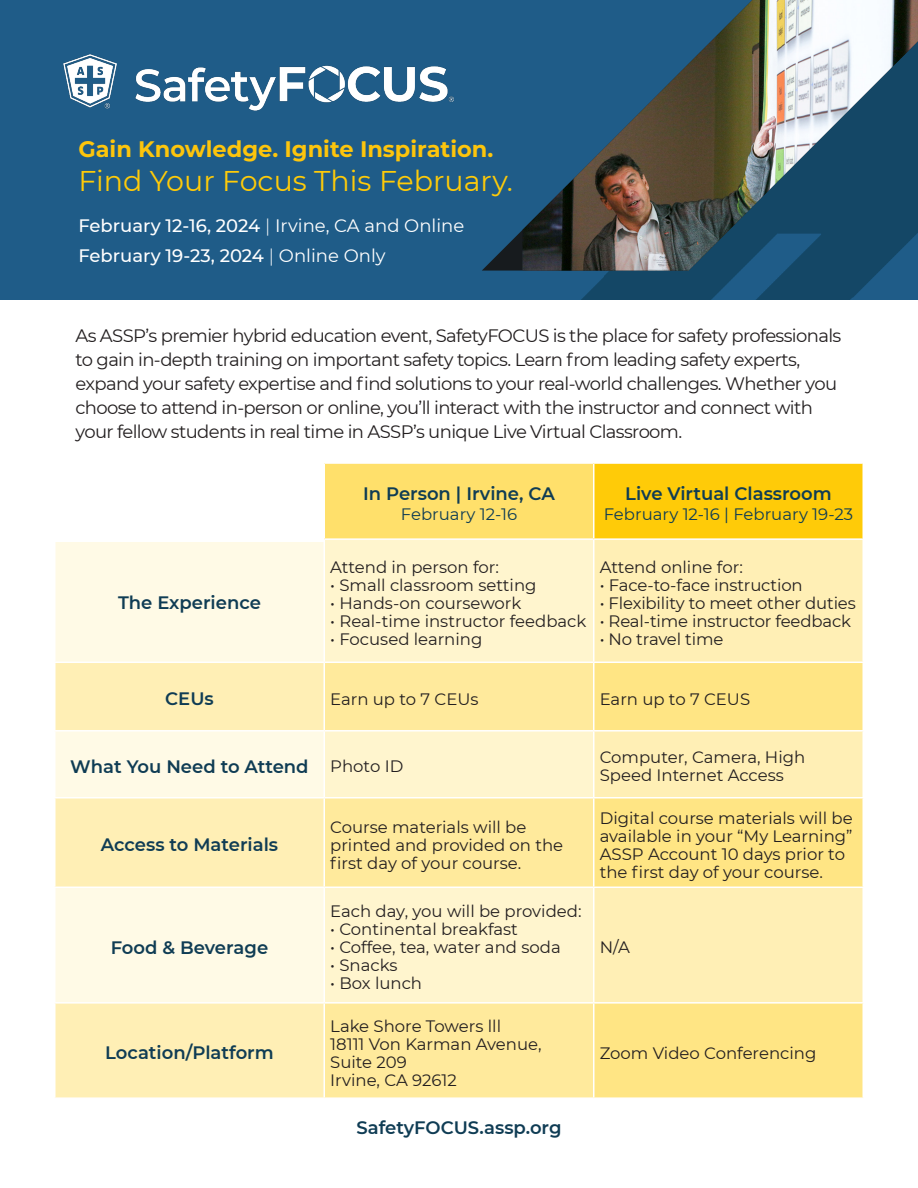
<style>
.page{position:relative;width:918px;height:1188px;background:#fff}
.page>*{position:absolute;margin:0;border:0;box-sizing:border-box;transform-origin:0 0}
.t1{font:28.5px "Montserrat";color:#ffcb08}
.t2{font:700 22.5px "Montserrat";color:#fdc50c}
.t3{font:18px/24px "Montserrat";letter-spacing:-.035em;color:#231f20}
.t4{font:600 18px "Montserrat";color:#0f3c54}
.t5{font:500 18px "Montserrat";color:#fff}
.t6{font:16.5px/18px "Montserrat";color:#231f20}
.t7{font:16.5px "Montserrat";color:#0f3c54}
.s1{font-weight:300}
.s2{font-weight:400}
</style>
<div class="page">
<div style="left:0;top:0;width:918px;height:300px;background:#1f5c88"></div>
<img style="left:38px;top:43px;width:434px;height:91px">
<div style="left:324px;top:463px;width:270px;height:76px;background:#ffe06b"></div>
<div style="left:594px;top:463px;width:269px;height:76px;background:#ffcb08"></div>
<svg style="left:56px;top:540px;width:806px;height:557px;background:#fff4cb"></svg>
<svg style="left:325px;top:663px;width:268px;height:434px;background:#ffeeb1"></svg>
<svg style="left:594px;top:663px;width:268px;height:434px;background:#ffe999"></svg>
<hr style="left:54px;top:662px;width:270px;height:1px;background:#fff">
<hr style="left:324px;top:662px;width:270px;height:1px;background:#fff">
<hr style="left:594px;top:662px;width:270px;height:1px;background:#fff">
<hr style="left:54px;top:730px;width:270px;height:2px;background:#fff">
<hr style="left:324px;top:730px;width:270px;height:2px;background:#fff">
<hr style="left:594px;top:730px;width:270px;height:2px;background:#fff">
<hr style="left:54px;top:797px;width:270px;height:2px;background:#fff">
<hr style="left:324px;top:797px;width:270px;height:2px;background:#fff">
<hr style="left:594px;top:797px;width:270px;height:2px;background:#fff">
<hr style="left:54px;top:887px;width:270px;height:1px;background:#fff">
<hr style="left:324px;top:887px;width:270px;height:1px;background:#fff">
<hr style="left:594px;top:887px;width:270px;height:1px;background:#fff">
<hr style="left:54px;top:1002px;width:270px;height:2px;background:#fff">
<hr style="left:324px;top:1002px;width:270px;height:2px;background:#fff">
<hr style="left:594px;top:1002px;width:270px;height:2px;background:#fff">
<hr style="left:324px;top:462px;width:270px;height:2px;background:#fff">
<hr style="left:324px;top:464px;width:1px;height:74px;background:#fff">
<hr style="left:594px;top:462px;width:270px;height:2px;background:#fff">
<hr style="left:593px;top:464px;width:1px;height:74px;background:#fff">
<hr style="left:862px;top:464px;width:2px;height:74px;background:#fff">
<hr style="left:324px;top:538px;width:270px;height:2px;background:#fff">
<hr style="left:594px;top:538px;width:270px;height:2px;background:#fff">
<hr style="left:324px;top:540px;width:1px;height:122px;background:#fff">
<hr style="left:593px;top:540px;width:1px;height:122px;background:#fff">
<hr style="left:324px;top:663px;width:1px;height:67px;background:#fff">
<hr style="left:593px;top:663px;width:1px;height:67px;background:#fff">
<hr style="left:324px;top:732px;width:1px;height:65px;background:#fff">
<hr style="left:593px;top:732px;width:1px;height:65px;background:#fff">
<hr style="left:324px;top:799px;width:1px;height:88px;background:#fff">
<hr style="left:593px;top:799px;width:1px;height:88px;background:#fff">
<hr style="left:324px;top:888px;width:1px;height:114px;background:#fff">
<hr style="left:593px;top:888px;width:1px;height:114px;background:#fff">
<hr style="left:324px;top:1004px;width:1px;height:93px;background:#fff">
<hr style="left:593px;top:1004px;width:1px;height:93px;background:#fff">
<div style="left:48px;top:456px;width:276px;height:86px;background:#fff"></div>
<svg style="left:482px;top:0;width:40px;height:271px;background:#1e5780"></svg>
<img style="left:522px;top:0;width:396px;height:271px">
<p class="t2" style="left:78px;top:132px;width:417px">Gain Knowledge. Ignite Inspiration.</p>
<p class="t1" style="left:78px;top:161px;width:436px">Find Your Focus This February.</p>
<p class="t5" style="left:78px;top:213px;width:388px">February 12-16, 2024 <span class="s1">|</span> <span class="s2">Irvine, CA and Online</span></p>
<p class="t5" style="left:78px;top:243px;width:309px">February 19-23, 2024 <span class="s1">|</span> <span class="s2">Online Only</span></p>
<p class="t3" style="left:76px;top:323px;width:767px">As ASSP’s premier hybrid education event, SafetyFOCUS is the place for safety professionals to gain in-depth training on important safety topics. Learn from leading safety experts, expand your safety expertise and find solutions to your real-world challenges. Whether you choose to attend in-person or online, you’ll interact with the instructor and connect with your fellow students in real time in ASSP’s unique Live Virtual Classroom.</p>
<p class="t4" style="left:118px;top:590px;width:144px">The Experience</p>
<p class="t4" style="left:363px;top:481px;width:193px">In Person | Irvine, CA</p>
<p class="t7" style="left:401px;top:503px;width:118px">February 12-16</p>
<p class="t4" style="left:625px;top:481px;width:208px">Live Virtual Classroom</p>
<p class="t7" style="left:604px;top:503px;width:251px">February 12-16 | February 19-23</p>
<p class="t6" style="left:330px;top:557px;width:170px">Attend in person for:</p>
<p class="t6" style="left:330px;top:575px;width:208px">• Small classroom setting</p>
<p class="t6" style="left:330px;top:593px;width:193px">• Hands-on coursework</p>
<p class="t6" style="left:330px;top:611px;width:258px">• Real-time instructor feedback</p>
<p class="t6" style="left:330px;top:629px;width:154px">• Focused learning</p>
<p class="t6" style="left:600px;top:557px;width:145px">Attend online for:</p>
<p class="t6" style="left:600px;top:575px;width:204px">• Face-to-face instruction</p>
<p class="t6" style="left:600px;top:593px;width:258px">• Flexibility to meet other duties</p>
<p class="t6" style="left:600px;top:611px;width:253px">• Real-time instructor feedback</p>
<p class="t6" style="left:600px;top:629px;width:125px">• No travel time</p>
<p class="t4" style="left:165px;top:686px;width:50px">CEUs</p>
<p class="t6" style="left:330px;top:689px;width:150px">Earn up to 7 CEUs</p>
<p class="t6" style="left:600px;top:689px;width:152px">Earn up to 7 CEUS</p>
<p class="t4" style="left:70px;top:754px;width:240px">What You Need to Attend</p>
<p class="t6" style="left:330px;top:757px;width:75px">Photo ID</p>
<p class="t6" style="left:600px;top:748px;width:207px">Computer, Camera, High<br>Speed Internet Access</p>
<p class="t4" style="left:101px;top:832px;width:179px">Access to Materials</p>
<p class="t4" style="left:111px;top:935px;width:159px">Food &amp; Beverage</p>
<p class="t4" style="left:105px;top:1040px;width:170px">Location/Platform</p>
<p class="t6" style="left:330px;top:817px;width:235px">Course materials will be printed and provided on the first day of your course.</p>
<p class="t6" style="left:600px;top:808px;width:254px">Digital course materials will be available in your “My Learning”<br>ASSP Account 10 days prior to the first day of your course.</p>
<p class="t6" style="left:330px;top:902px;width:253px">Each day, you will be provided:</p>
<p class="t6" style="left:330px;top:920px;width:189px">• Continental breakfast</p>
<p class="t6" style="left:330px;top:938px;width:232px">• Coffee, tea, water and soda</p>
<p class="t6" style="left:330px;top:956px;width:69px">• Snacks</p>
<p class="t6" style="left:330px;top:974px;width:93px">• Box lunch</p>
<p class="t6" style="left:330px;top:1016px;width:172px">Lake Shore Towers lll</p>
<p class="t6" style="left:330px;top:1034px;width:213px">18111 Von Karman Avenue,</p>
<p class="t6" style="left:330px;top:1052px;width:78px">Suite 209</p>
<p class="t6" style="left:330px;top:1070px;width:128px">Irvine, CA 92612</p>
<p class="t4" style="left:356px;top:1115px;width:207px">SafetyFOCUS.assp.org</p>
<p class="t6" style="left:600px;top:938px;width:32px">N/A</p>
<p class="t6" style="left:600px;top:1043px;width:218px">Zoom Video Conferencing</p>
</div>
